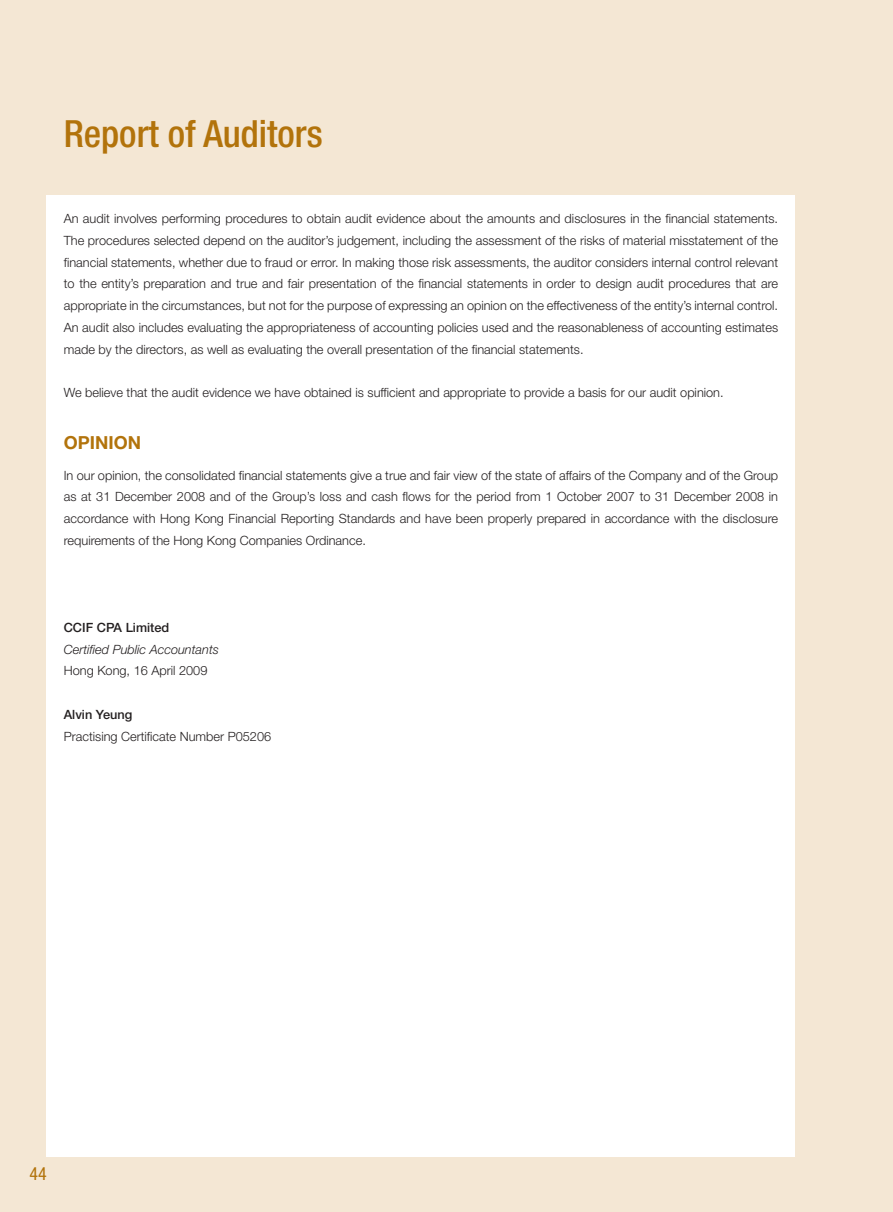
<style>
.page{position:relative;width:893px;height:1212px;background:#f4e7d4}
.page>*{position:absolute;margin:0;border:0;box-sizing:border-box;transform-origin:0 0}
.t1{font:500 condensed 37.5px "Helvetica Neue LT Std";color:#b2730b}
.t2{font:700 18px "Helvetica Neue LT Std";color:#b2730b}
.t3{font:condensed 18px "Helvetica Neue LT Std";color:#b2730b}
.t4{font:300 12.75px/21.8px "Helvetica Neue LT Std";color:#231f20;text-align:justify}
.t5{font:italic 300 12.75px "Helvetica Neue LT Std";color:#231f20}
.t6{font:500 12.75px "Helvetica Neue LT Std";color:#231f20}
</style>
<div class="page">
<div style="left:47px;top:196px;width:748px;height:961px;background:#fff"></div>
<h1 class="t1" style="left:64px;top:121px;width:260px">Report of Auditors</h1>
<p class="t4" style="left:64px;top:209px;width:716px">An audit involves performing procedures to obtain audit evidence about the amounts and disclosures in the financial statements.<br>The procedures selected depend on the auditor’s judgement, including the assessment of the risks of material misstatement of the financial statements, whether due to fraud or error. In making those risk assessments, the auditor considers internal control relevant to the entity’s preparation and true and fair presentation of the financial statements in order to design audit procedures that are appropriate in the circumstances, but not for the purpose of expressing an opinion on the effectiveness of the entity’s internal control.<br>An audit also includes evaluating the appropriateness of accounting policies used and the reasonableness of accounting estimates made by the directors, as well as evaluating the overall presentation of the financial statements.</p>
<p class="t4" style="left:64px;top:383px;width:661px">We believe that the audit evidence we have obtained is sufficient and appropriate to provide a basis for our audit opinion.</p>
<h2 class="t2" style="left:64px;top:432px;width:79px">OPINION</h2>
<p class="t4" style="left:64px;top:465px;width:716px">In our opinion, the consolidated financial statements give a true and fair view of the state of affairs of the Company and of the Group as at 31 December 2008 and of the Group’s loss and cash flows for the period from 1 October 2007 to 31 December 2008 in accordance with Hong Kong Financial Reporting Standards and have been properly prepared in accordance with the disclosure requirements of the Hong Kong Companies Ordinance.</p>
<p class="t6" style="left:64px;top:620px;width:107px">CCIF CPA Limited</p>
<p class="t5" style="left:64px;top:644px;width:157px">Certified Public Accountants</p>
<p class="t4" style="left:64px;top:661px;width:145px">Hong Kong, 16 April 2009</p>
<p class="t6" style="left:64px;top:707px;width:70px">Alvin Yeung</p>
<p class="t4" style="left:64px;top:726px;width:209px">Practising Certificate Number P05206</p>
<h2 class="t3" style="left:29px;top:1167px;width:19px">44</h2>
</div>
